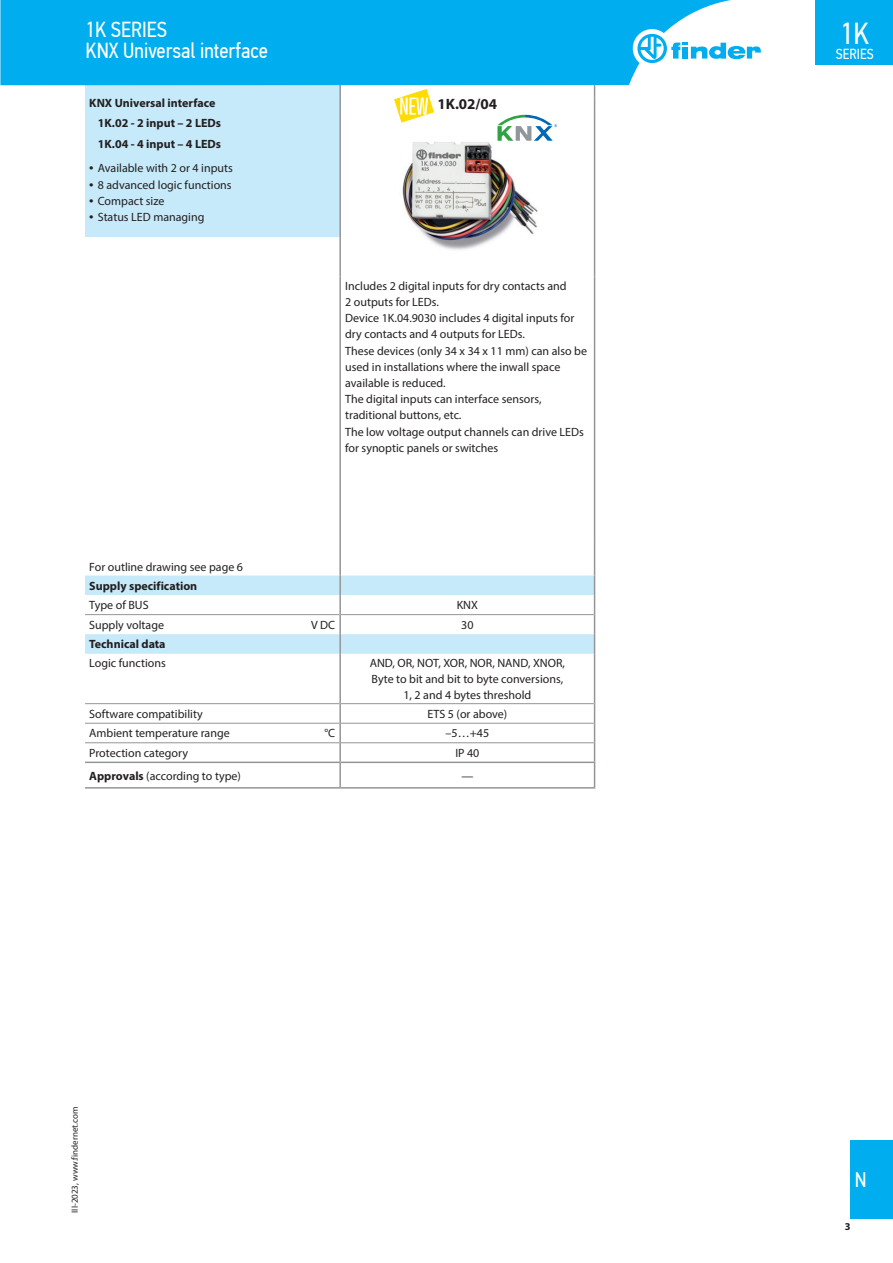
<style>
.page{position:relative;width:893px;height:1263px;background:#fff}
.page>*{position:absolute;margin:0;border:0;box-sizing:border-box;transform-origin:0 0}
.t1{font:30.3px "PF Din Text Cond Pro";color:#fff}
.t2{font:21.75px/21px "PF Din Text Cond Pro";color:#fff}
.t3{font:21px "PF Din Text Cond Pro";color:#fff}
.t4{font:700 15px "Myriad Pro";color:#231f20}
.t5{font:14.55px "PF Din Text Cond Pro";color:#fff}
.t6{font:12px/16.2px "Myriad Pro";color:#231f20}
.t7{font:700 12px/20.4px "Myriad Pro";color:#231f20}
.t8{font:700 10.5px "Myriad Pro";color:#231f20}
.t9{font:9px "Myriad Pro";color:#231f20}
.s1{font-size:15.75px}
.s2{font-weight:700}
</style>
<div class="page">
<div style="left:85px;top:85px;width:255px;height:151px;background:#c6eafa"></div>
<svg style="left:594px;top:85px;width:1px;height:30px"></svg>
<hr style="left:594px;top:115px;width:1px;height:162px;background:#939598">
<hr style="left:594px;top:277px;width:1px;height:263px;background:#939598">
<hr style="left:594px;top:540px;width:1px;height:35px;background:#939598">
<hr style="left:594px;top:654px;width:1px;height:50px;background:#939598">
<svg style="left:594px;top:704px;width:1px;height:83px"></svg>
<hr style="left:85px;top:703px;width:254px;height:1px;background:#939598">
<hr style="left:85px;top:723px;width:254px;height:1px;background:#939598">
<hr style="left:85px;top:742px;width:254px;height:1px;background:#939598">
<hr style="left:341px;top:703px;width:253px;height:1px;background:#939598">
<hr style="left:341px;top:723px;width:253px;height:1px;background:#939598">
<hr style="left:341px;top:742px;width:253px;height:1px;background:#939598">
<hr style="left:85px;top:762px;width:255px;height:1px;background:#939598">
<hr style="left:340px;top:762px;width:255px;height:1px;background:#939598">
<hr style="left:85px;top:787px;width:255px;height:2px;background:#939598">
<hr style="left:340px;top:787px;width:255px;height:2px;background:#939598">
<svg style="left:339px;top:85px;width:2px;height:30px"></svg>
<hr style="left:339px;top:115px;width:2px;height:162px;background:#939598">
<hr style="left:339px;top:277px;width:2px;height:263px;background:#939598">
<hr style="left:339px;top:540px;width:2px;height:35px;background:#939598">
<svg style="left:85px;top:575px;width:510px;height:79px"></svg>
<hr style="left:339px;top:634px;width:2px;height:20px;background:#939598">
<hr style="left:339px;top:654px;width:2px;height:50px;background:#939598">
<svg style="left:339px;top:704px;width:2px;height:19px"></svg>
<hr style="left:339px;top:723px;width:2px;height:20px;background:#939598">
<svg style="left:339px;top:743px;width:2px;height:19px"></svg>
<hr style="left:339px;top:763px;width:2px;height:24px;background:#939598">
<img style="left:402px;top:142px;width:136px;height:108px">
<svg style="left:394px;top:89px;width:40px;height:33px"></svg>
<svg style="left:497px;top:115px;width:60px;height:26px"></svg>
<svg style="left:0;top:0;width:837px;height:85px;fill:#00aeef"></svg>
<div style="left:633px;top:29px;width:38px;height:39px;background:#fff;border-radius:50%"></div>
<svg style="left:637px;top:34px;width:125px;height:29px"></svg>
<div style="left:816px;top:0;width:77px;height:64px;background:#00aeef"></div>
<div style="left:850px;top:1140px;width:43px;height:78px;background:#00aeef"></div>
<h2 class="t2" style="left:85px;top:19px;width:184px">1K SERIES<br>KNX Universal interface</h2>
<p class="t7" style="left:98px;top:92px;width:125px;text-indent:-9px">KNX Universal interface<br>1K.02 - 2 input – 2 LEDs<br>1K.04 - 4 input – 4 LEDs</p>
<p class="t6" style="left:89px;top:160px;width:145px"><span class="s1">•</span> Available with 2 or 4 inputs</p>
<p class="t6" style="left:89px;top:176px;width:144px"><span class="s1">•</span> 8 advanced logic functions</p>
<p class="t6" style="left:89px;top:192px;width:77px"><span class="s1">•</span> Compact size</p>
<p class="t6" style="left:89px;top:209px;width:117px"><span class="s1">•</span> Status LED managing</p>
<p class="t4" style="left:437px;top:94px;width:61px">1K.02/04</p>
<p class="t6" style="left:345px;top:277px;width:243px">Includes 2 digital inputs for dry contacts and<br>2 outputs for LEDs.<br>Device 1K.04.9030 includes 4 digital inputs for dry contacts and 4 outputs for LEDs.<br>These devices (only 34 x 34 x 11 mm) can also be used in installations where the inwall space available is reduced.<br>The digital inputs can interface sensors, traditional buttons, etc.<br>The low voltage output channels can drive LEDs for synoptic panels or switches</p>
<p class="t6" style="left:89px;top:559px;width:155px">For outline drawing see page 6</p>
<p class="t7" style="left:89px;top:575px;width:110px">Supply specification</p>
<p class="t6" style="left:89px;top:597px;width:61px">Type of BUS</p>
<p class="t6" style="left:457px;top:597px;width:23px">KNX</p>
<p class="t6" style="left:89px;top:617px;width:76px">Supply voltage</p>
<p class="t6" style="left:311px;top:617px;width:26px">V DC</p>
<p class="t6" style="left:461px;top:617px;width:14px">30</p>
<p class="t7" style="left:89px;top:634px;width:78px">Technical data</p>
<p class="t6" style="left:89px;top:655px;width:78px">Logic functions</p>
<p class="t6" style="left:370px;top:655px;width:197px;text-align:center">AND, OR, NOT, XOR, NOR, NAND, XNOR,<br>Byte to bit and bit to byte conversions,<br>1, 2 and 4 bytes threshold</p>
<p class="t6" style="left:89px;top:706px;width:115px">Software compatibility</p>
<p class="t6" style="left:427px;top:706px;width:81px">ETS 5 (or above)</p>
<p class="t6" style="left:89px;top:725px;width:142px">Ambient temperature range</p>
<p class="t6" style="left:324px;top:725px;width:12px">°C</p>
<p class="t6" style="left:446px;top:725px;width:45px">–5…+45</p>
<p class="t6" style="left:89px;top:745px;width:100px">Protection category</p>
<p class="t6" style="left:455px;top:745px;width:26px">IP 40</p>
<p class="t6" style="left:89px;top:767px;width:153px"><span class="s2">Approvals</span> (according to type)</p>
<p class="t6" style="left:461px;top:767px;width:13px">—</p>
<p class="t9" style="left:69px;top:1213px;width:108px;rotate:-90deg">III-2023, www.findernet.com</p>
<h1 class="t1" style="left:840px;top:16px;width:31px">1K</h1>
<p class="t5" style="left:836px;top:45px;width:39px">SERIES</p>
<h3 class="t3" style="left:855px;top:1167px;width:13px">N</h3>
<p class="t8" style="left:845px;top:1219px;width:7px">3</p>
</div>
